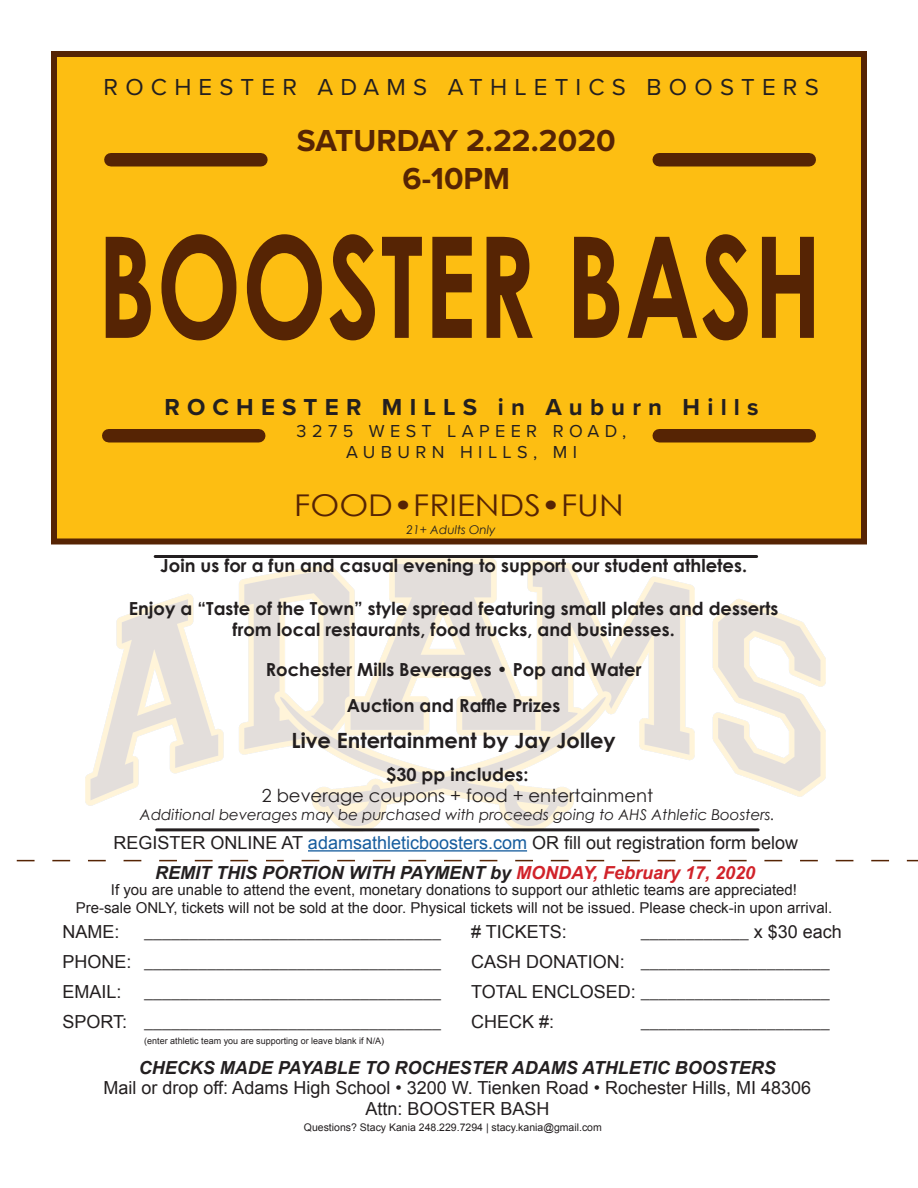
<style>
.page{position:relative;width:918px;height:1188px;background:#fff}
.page>*{position:absolute;margin:0;border:0;box-sizing:border-box;transform-origin:0 0}
.t1{font:700 140.7px "Century Gothic";letter-spacing:.01em;color:#562404;scale:.71 1}
.t2{font:700 31.5px "Proxima Nova";color:#562404}
.t3{font:30px "Century Gothic";color:#562404;scale:1.11 1}
.t4{font:24px "Proxima Nova";letter-spacing:.3em;color:#231f20}
.t5{font:700 24px "Proxima Nova";letter-spacing:.3em;color:#231f20}
.t6{font:700 21px "Century Gothic";color:#231f20}
.t7{font:700 18px "Century Gothic";color:#231f20}
.t8{font:18px "Minion Pro";color:#231f20}
.t9{font:18px "Arial";color:#231f20}
.t10{font:italic 700 18px "Arial";color:#231f20}
.t11{font:18px "Century Gothic";color:#231f20}
.t12{font:18px "Proxima Nova";letter-spacing:.3em;color:#231f20}
.t13{font:15px "Arial";color:#231f20}
.t14{font:italic 15px "Century Gothic";color:#231f20}
.t15{font:italic 12px "Century Gothic";color:#231f20}
.t16{font:10.5px "Arial";color:#231f20}
.t17{font:9px "Arial";color:#231f20}
.s1{color:#175d9e}
.s2{color:#d1232a}
.s3{font-family:"Arial"}
</style>
<div class="page">
<img style="left:86px;top:558px;width:740px;height:273px">
<div style="left:51px;top:51px;width:816px;height:493px;background:#fdbe12;border:6px solid #562404"></div>
<div style="left:111px;top:153px;width:150px;height:13px;background:#562404"></div>
<div style="left:109px;top:429px;width:150px;height:13px;background:#562404"></div>
<div style="left:659px;top:153px;width:150px;height:13px;background:#562404"></div>
<div style="left:659px;top:429px;width:150px;height:13px;background:#562404"></div>
<svg style="left:16px;top:860px;width:902px;height:1px"></svg>
<hr style="left:308px;top:850px;width:219px;height:2px;background:#175d9e">
<hr style="left:155px;top:555px;width:602px;height:3px;background:#231f20">
<hr style="left:157px;top:828px;width:601px;height:3px;background:#231f20">
<p class="t4" style="left:104px;top:69px;width:717px">ROCHESTER ADAMS ATHLETICS BOOSTERS</p>
<p class="t2" style="left:297px;top:117px;width:320px">SATURDAY 2.22.2020</p>
<p class="t2" style="left:403px;top:155px;width:109px">6-10PM</p>
<p class="t1" style="left:97px;top:180px;width:1022px">BOOSTER BASH</p>
<p class="t5" style="left:164px;top:389px;width:596px">ROCHESTER MILLS in Auburn Hills</p>
<p class="t12" style="left:297px;top:417px;width:331px">3275 WEST LAPEER ROAD,</p>
<p class="t12" style="left:346px;top:439px;width:232px">AUBURN HILLS, MI</p>
<p class="t3" style="left:294px;top:484px;width:298px">FOOD•FRIENDS•FUN</p>
<p class="t15" style="left:406px;top:521px;width:91px">21+ Adults Only</p>
<p class="t7" style="left:160px;top:551px;width:588px">Join us for a fun and casual evening to support our student athletes.</p>
<p class="t7" style="left:129px;top:595px;width:651px">Enjoy a “Taste of the Town” style spread featuring small plates and desserts</p>
<p class="t7" style="left:233px;top:616px;width:444px">from local restaurants, food trucks, and businesses.</p>
<p class="t7" style="left:266px;top:656px;width:377px">Rochester Mills Beverages • Pop and Water</p>
<p class="t7" style="left:347px;top:692px;width:215px">Auction and Raffle Prizes</p>
<p class="t6" style="left:292px;top:724px;width:326px">Live Entertainment by Jay Jolley</p>
<p class="t7" style="left:386px;top:761px;width:144px">$30 pp includes:</p>
<p class="t11" style="left:262px;top:783px;width:393px">2 beverage coupons + food + entertainment</p>
<p class="t14" style="left:140px;top:804px;width:637px">Additional beverages may be purchased with proceeds going to AHS Athletic Boosters.</p>
<p class="t9" style="left:114px;top:831px;width:686px">REGISTER ONLINE AT <span class="s1">adamsathleticboosters.com</span> OR fill out registration form below</p>
<p class="t10" style="left:155px;top:861px;width:602px">REMIT THIS PORTION WITH PAYMENT by <span class="s2">MONDAY, February 17, 2020</span></p>
<p class="t13" style="left:111px;top:880px;width:688px">If you are unable to attend the event, monetary donations to support our athletic teams are appreciated!</p>
<p class="t13" style="left:76px;top:898px;width:758px">Pre-sale ONLY, tickets will not be sold at the door. Physical tickets will not be issued. Please check-in upon arrival.</p>
<p class="t9" style="left:63px;top:920px;width:59px">NAME:</p>
<p class="t9" style="left:63px;top:950px;width:71px">PHONE:</p>
<p class="t9" style="left:63px;top:980px;width:61px">EMAIL:</p>
<p class="t9" style="left:63px;top:1010px;width:66px">SPORT:</p>
<p class="t8" style="left:144px;top:921px;width:298px">_________________________________</p>
<p class="t8" style="left:144px;top:951px;width:298px">_________________________________</p>
<p class="t8" style="left:144px;top:981px;width:298px">_________________________________</p>
<p class="t8" style="left:144px;top:1011px;width:298px">_________________________________</p>
<p class="t17" style="left:144px;top:1035px;width:242px">(enter athletic team you are supporting or leave blank if N/A)</p>
<p class="t8" style="left:641px;top:921px;width:203px">____________ <span class="s3">x $30 each</span></p>
<p class="t8" style="left:641px;top:951px;width:190px">_____________________</p>
<p class="t9" style="left:471px;top:920px;width:97px"># TICKETS:</p>
<p class="t9" style="left:471px;top:950px;width:155px">CASH DONATION:</p>
<p class="t8" style="left:471px;top:981px;width:360px"><span class="s3">TOTAL ENCLOSED:</span> _____________________</p>
<p class="t9" style="left:471px;top:1010px;width:85px">CHECK #:</p>
<p class="t8" style="left:641px;top:1011px;width:190px">_____________________</p>
<p class="t10" style="left:139px;top:1056px;width:639px">CHECKS MADE PAYABLE TO ROCHESTER ADAMS ATHLETIC BOOSTERS</p>
<p class="t9" style="left:104px;top:1076px;width:709px">Mail or drop off: Adams High School • 3200 W. Tienken Road • Rochester Hills, MI 48306</p>
<p class="t9" style="left:365px;top:1097px;width:186px">Attn: BOOSTER BASH</p>
<p class="t16" style="left:304px;top:1121px;width:300px">Questions? Stacy Kania 248.229.7294 | stacy.kania@gmail.com</p>
</div>
